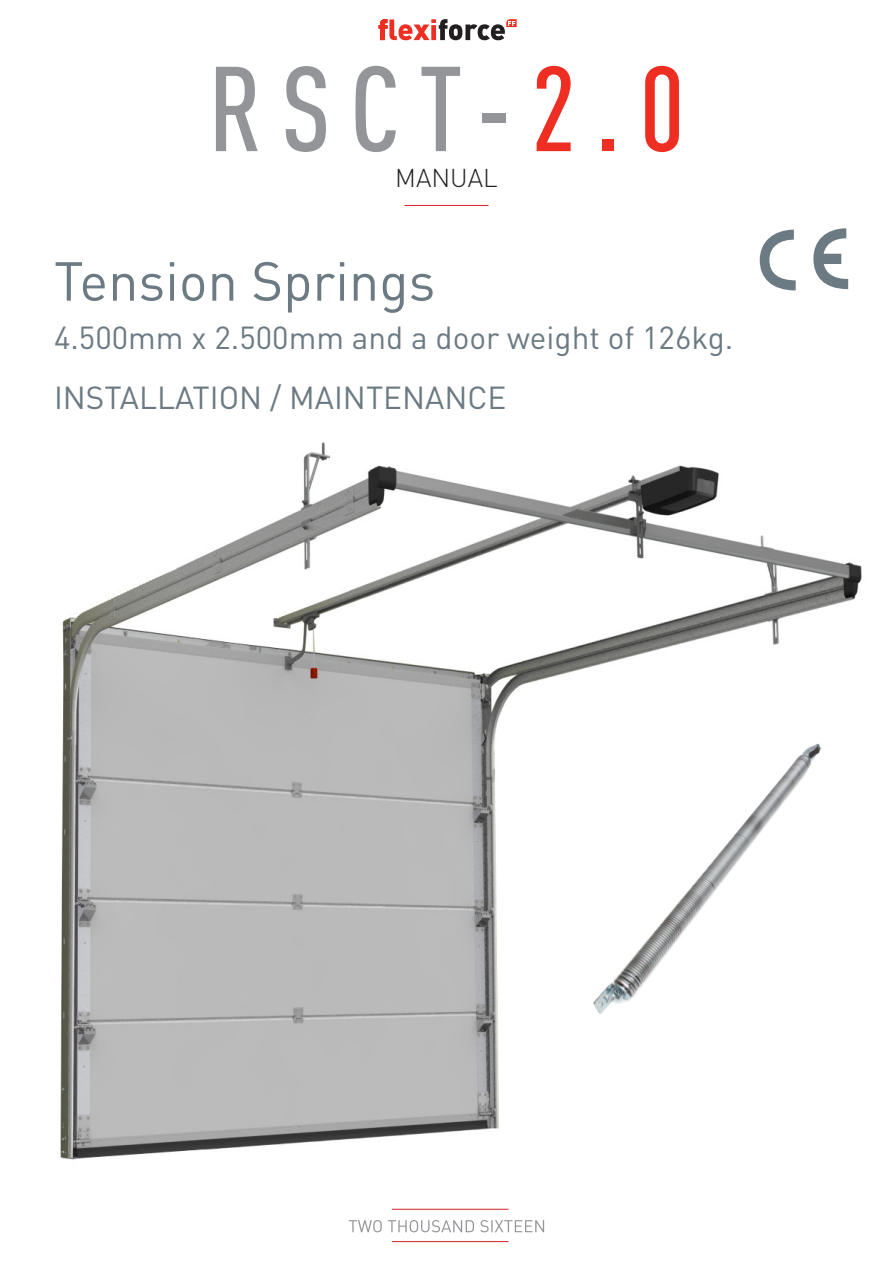
<style>
.page{position:relative;width:893px;height:1263px;background:#fff}
.page>*{position:absolute;margin:0;border:0;box-sizing:border-box;transform-origin:0 0}
.t1{font:500 condensed 118.5px "DIN Pro";color:#939598}
.t2{font:54px "DIN Pro";color:#6b7a83}
.t3{font:31.5px "DIN Pro";color:#6b7a83}
.t4{font:300 25.5px "DIN Pro";color:#231f20}
.s1{color:#ee2e22}
</style>
<div class="page">
<img style="left:60px;top:442px;width:802px;height:718px">
<svg style="left:379px;top:19px;width:138px;height:21px"></svg>
<svg style="left:349px;top:1220px;width:195px;height:12px"></svg>
<hr style="left:392px;top:1209px;width:116px;height:1px;background:#d1232a">
<hr style="left:392px;top:1241px;width:116px;height:1px;background:#d1232a">
<hr style="left:404px;top:205px;width:84px;height:1px;background:#d1232a">
<svg style="left:760px;top:230px;width:36px;height:60px"></svg>
<svg style="left:813px;top:228px;width:35px;height:61px"></svg>
<img style="left:461px;top:723px;width:401px;height:345px">
<p class="t1" style="left:208px;top:39px;width:478px">RSCT-<span class="s1">2.0</span></p>
<p class="t4" style="left:395px;top:161px;width:104px">MANUAL</p>
<p class="t2" style="left:54px;top:244px;width:383px">Tension Springs</p>
<p class="t3" style="left:54px;top:316px;width:681px">4.500mm x 2.500mm and a door weight of 126kg.</p>
<p class="t3" style="left:54px;top:376px;width:454px">INSTALLATION / MAINTENANCE</p>
</div>
